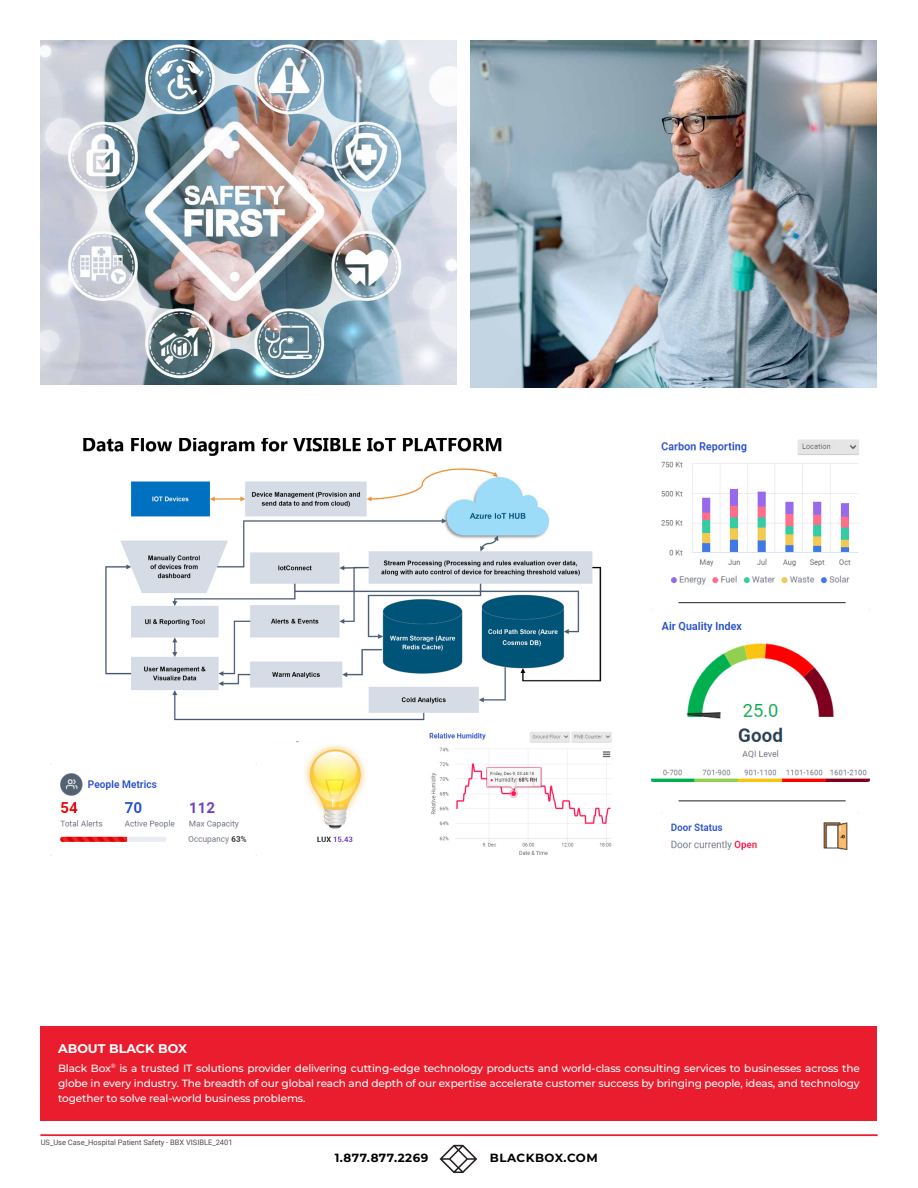
<style>
.page{position:relative;width:918px;height:1188px;background:#fff}
.page>*{position:absolute;margin:0;border:0;box-sizing:border-box;transform-origin:0 0}
.t1{font:700 12.6px "Montserrat";color:#fff}
.t2{font:700 11.85px "Montserrat";letter-spacing:.04em;color:#000101}
.t3{font:700 11.85px "Montserrat";letter-spacing:.04em;color:#000}
.t4{font:500 10.5px/15.3px "Montserrat";letter-spacing:-.01em;color:#fff;text-align:justify}
.t5{font:7.5px "Roboto";color:#4d4d4d}
</style>
<div class="page">
<hr style="left:40px;top:1134px;width:838px;height:2px;background:#e91d2d">
<svg style="left:440px;top:1145px;width:37px;height:28px"></svg>
<img style="left:661px;top:439px;width:198px;height:146px">
<img style="left:651px;top:621px;width:219px;height:161px">
<img style="left:671px;top:822px;width:177px;height:28px">
<hr style="left:679px;top:602px;width:167px;height:1px;background:#231f20">
<hr style="left:679px;top:800px;width:167px;height:1px;background:#231f20">
<img style="left:296px;top:741px;width:70px;height:101px">
<img style="left:60px;top:763px;width:197px;height:81px">
<img style="left:83px;top:439px;width:519px;height:282px">
<img style="left:429px;top:732px;width:183px;height:123px">
<div style="left:40px;top:1026px;width:838px;height:94px;background:#e91d2d"></div>
<img style="left:470px;top:40px;width:407px;height:347px">
<img style="left:40px;top:40px;width:416px;height:345px">
<p class="t1" style="left:58px;top:1040px;width:130px">ABOUT BLACK BOX</p>
<p class="t4" style="left:58px;top:1060px;width:803px">Black Box<sup>®</sup> is a trusted IT solutions provider delivering cutting-edge technology products and world-class consulting services to businesses across the globe in every industry. The breadth of our global reach and depth of our expertise accelerate customer success by bringing people, ideas, and technology together to solve real-world business problems.</p>
<p class="t5" style="left:41px;top:1137px;width:193px">US_Use Case_Hospital Patient Safety - BBX VISIBLE_2401</p>
<p class="t2" style="left:335px;top:1150px;width:95px">1.877.877.2269</p>
<p class="t3" style="left:490px;top:1150px;width:109px">BLACKBOX.COM</p>
</div>
